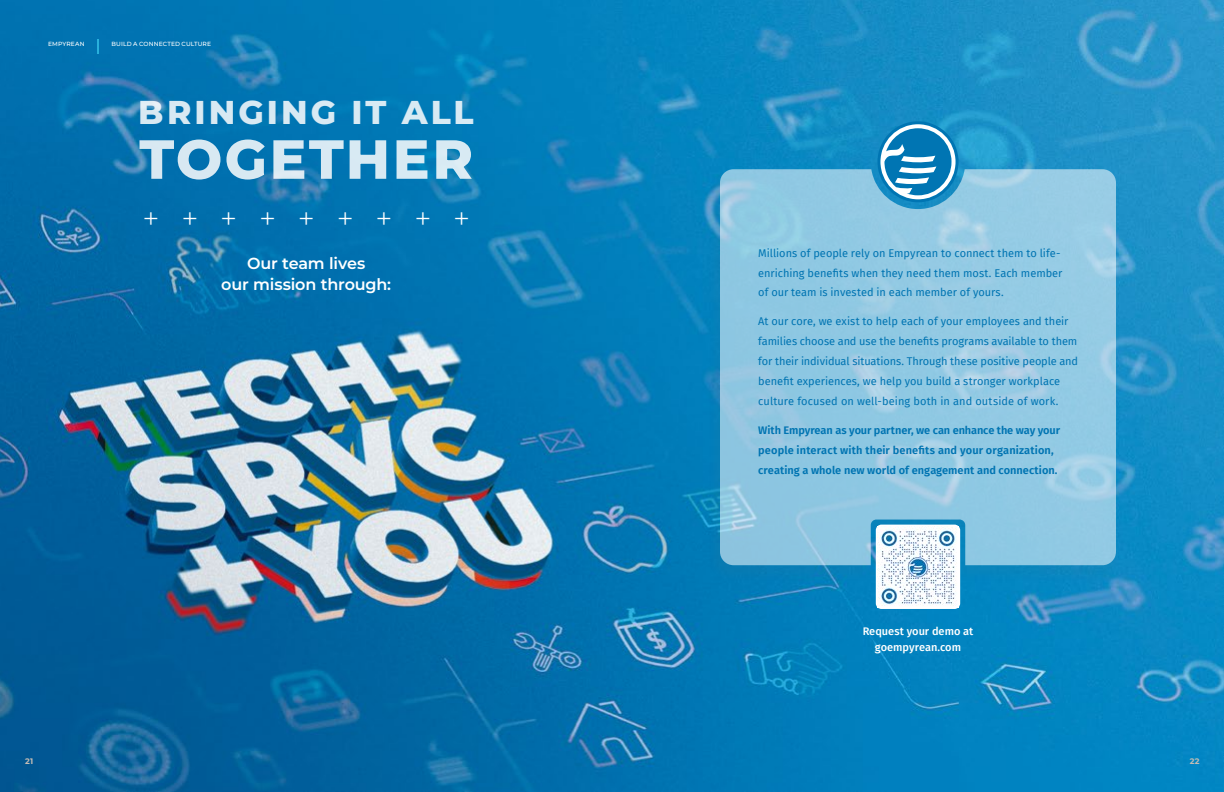
<style>
.page{position:relative;width:1224px;height:792px;background:#fff}
.page>*{position:absolute;margin:0;border:0;box-sizing:border-box;transform-origin:0 0}
.t1{font:800 55px "Montserrat";letter-spacing:.045em;color:#fff}
.t2{font:800 33px "Montserrat";letter-spacing:.09em;color:#fff}
.t3{font:300 30px "Montserrat";color:#fff}
.t4{font:600 16px/21px "Montserrat";letter-spacing:-.01em;color:#fff;text-align:center}
.t5{font:11px/20px "Fira Sans";color:#0074b2}
.t6{font:600 11px/20px "Fira Sans";color:#0074b2}
.t7{font:500 11px/16px "Fira Sans";color:#fff;text-align:center}
.t8{font:700 8px "Montserrat";color:#c5bcb4}
.t9{font:500 6px "Montserrat";letter-spacing:.015em;color:#fff}
</style>
<div class="page">
<img style="left:0;top:0;width:1224px;height:792px">
<div style="left:706px;top:169px;width:415px;height:415px;background:#676d6d;opacity:.15"></div>
<svg style="left:720px;top:169px;width:396px;height:396px;fill:#91c9e3"></svg>
<svg style="left:97px;top:40px;width:2px;height:14px"></svg>
<svg style="left:878px;top:121px;width:80px;height:81px"></svg>
<div style="left:876px;top:525px;width:84px;height:84px;background:#fff;border-radius:6px"></div>
<img style="left:877px;top:526px;width:82px;height:82px">
<p class="t9" style="left:48px;top:40px;width:38px">EMPYREAN</p>
<p class="t9" style="left:112px;top:40px;width:101px">BUILD A CONNECTED CULTURE</p>
<h2 class="t2" style="left:139px;top:90px;width:337px">BRINGING IT ALL</h2>
<h1 class="t1" style="left:139px;top:123px;width:335px">TOGETHER</h1>
<h3 class="t3" style="left:143px;top:198px;width:329px">+++++++++</h3>
<h3 class="t4" style="left:221px;top:253px;width:172px">Our team lives<br>our mission through:</h3>
<p class="t5" style="left:758px;top:242px;width:306px">Millions of people rely on Empyrean to connect them to life&shy;enriching benefits when they need them most. Each member of our team is invested in each member of yours.</p>
<p class="t5" style="left:758px;top:311px;width:321px">At our core, we exist to help each of your employees and their families choose and use the benefits programs available to them for their individual situations. Through these positive people and benefit experiences, we help you build a stronger workplace culture focused on well-being both in and outside of work.</p>
<p class="t6" style="left:758px;top:420px;width:303px">With Empyrean as your partner, we can enhance the way your people interact with their benefits and your organization, creating a whole new world of engagement and connection.</p>
<p class="t7" style="left:863px;top:622px;width:112px">Request your demo at goempyrean.com</p>
<p class="t8" style="left:25px;top:756px;width:10px">21</p>
<p class="t8" style="left:1190px;top:756px;width:11px">22</p>
</div>
